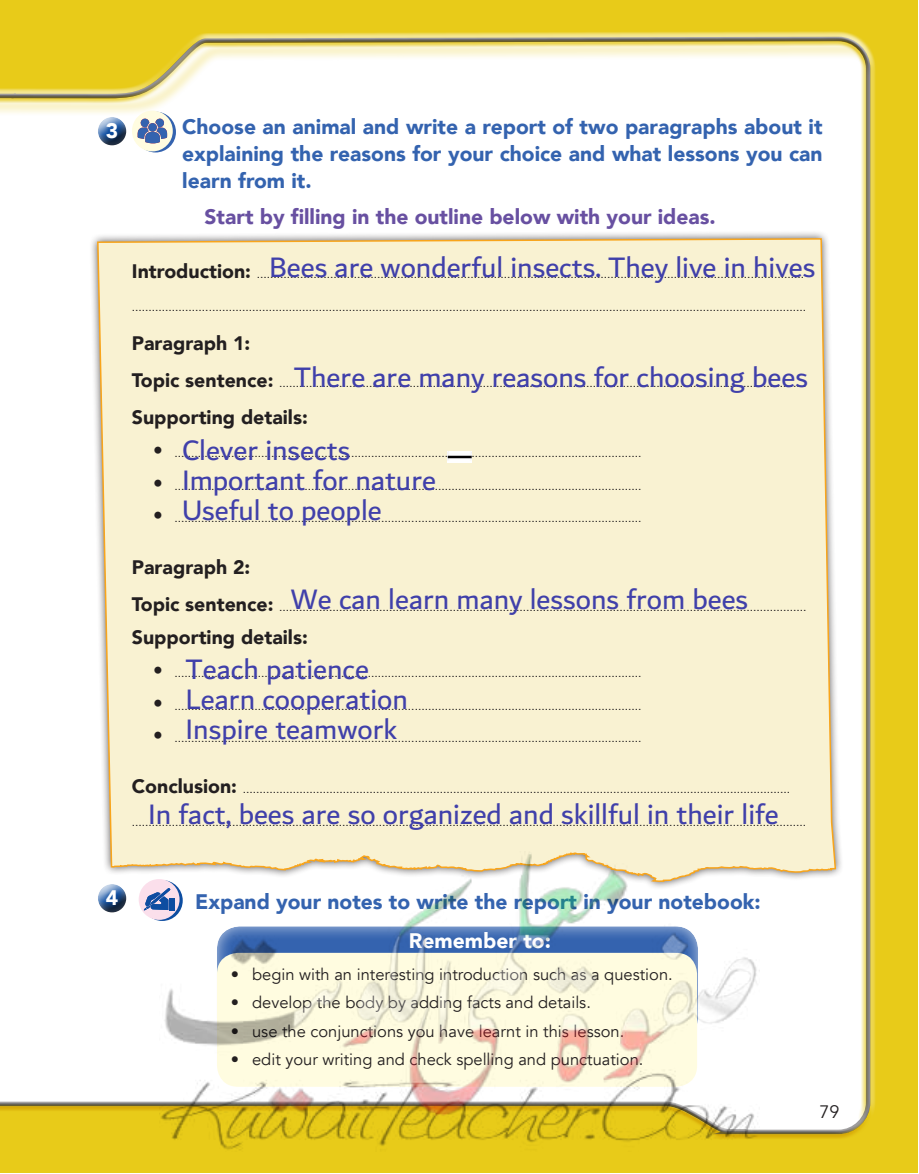
<style>
.page{position:relative;width:919px;height:1174px;background:#fff}
.page>*{position:absolute;margin:0;border:0;box-sizing:border-box;transform-origin:0 0}
.t1{font:30px/30px "Dubai";color:#4040aa}
.t2{font:900 21px/27px "Avenir";color:#3463af;text-align:justify}
.t3{font:900 21px "Avenir";color:#6850a1}
.t4{font:900 21px "Avenir";color:#fff}
.t5{font:900 19.5px "Avenir";color:#231f20}
.t6{font:18px "Avenir";color:#231f20}
.t7{font:16.5px "Avenir";color:#231f20}
.t8{font:12px "Arial";color:#231f20}
.s1{font-family:"Avenir";font-weight:900;font-size:19.5px}
</style>
<div class="page">
<div style="left:13px;top:1px;width:904px;height:1172px;background:#e8cb19"></div>
<div style="left:13px;top:39px;width:857px;height:1100px;background:#e8cb19;opacity:.75"></div>
<div style="left:0;top:1px;width:13px;height:1172px;background:#e8cb19"></div>
<div style="left:0;top:39px;width:13px;height:1100px;background:#e8cb19;opacity:.75"></div>
<div style="left:89px;top:230px;width:755px;height:660px;background:#231f20;opacity:.75"></div>
<div style="left:96px;top:237px;width:740px;height:645px;background:#f9f2d2"></div>
<svg style="left:135px;top:112px;width:41px;height:40px"></svg>
<div style="left:132px;top:111px;width:41px;height:40px;background:#fffce0;border-radius:50%"></div>
<svg style="left:137px;top:119px;width:30px;height:24px"></svg>
<div style="left:97px;top:114px;width:32px;height:22px;background:#fff;opacity:.75"></div>
<div style="left:97px;top:119px;width:32px;height:27px;background:#231f20;opacity:.75"></div>
<div style="left:97px;top:881px;width:32px;height:22px;background:#fff;opacity:.75"></div>
<div style="left:97px;top:886px;width:32px;height:27px;background:#231f20;opacity:.75"></div>
<div style="left:142px;top:880px;width:41px;height:41px;background:#7ea0cd;border-radius:50%"></div>
<div style="left:139px;top:879px;width:40px;height:41px;background:#fbdfeb;border-radius:50%"></div>
<svg style="left:144px;top:892px;width:15px;height:19px"></svg>
<img style="left:447px;top:451px;width:24px;height:12px">
<img style="left:159px;top:851px;width:600px;height:299px">
<h2 class="t4" style="left:106px;top:113px;width:14px">3</h2>
<h2 class="t2" style="left:182px;top:113px;width:642px">Choose an animal and write a report of two paragraphs about it explaining the reasons for your choice and what lessons you can learn from it.</h2>
<h2 class="t3" style="left:204px;top:199px;width:512px">Start by filling in the outline below with your ideas.</h2>
<h1 class="t1" style="left:269px;top:252px;width:548px">Bees are wonderful insects. They live in hives</h1>
<p class="t8" style="left:132px;top:266px;width:673px"><span class="s1">Introduction:</span> ....................................................................................................................................................................</p>
<p class="t8" style="left:132px;top:299px;width:675px">..........................................................................................................................................................................................................</p>
<h3 class="t5" style="left:132px;top:326px;width:120px">Paragraph 1:</h3>
<p class="t8" style="left:132px;top:375px;width:676px"><span class="s1">Topic sentence:</span> ..............................................................................................................................................................</p>
<h3 class="t5" style="left:132px;top:400px;width:177px">Supporting details:</h3>
<p class="t8" style="left:153px;top:445px;width:490px"><span class="s1">•</span> ............................................................................................................................................</p>
<p class="t8" style="left:153px;top:477px;width:490px"><span class="s1">•</span> ............................................................................................................................................</p>
<p class="t8" style="left:153px;top:510px;width:490px"><span class="s1">•</span> ............................................................................................................................................</p>
<h3 class="t5" style="left:132px;top:551px;width:120px">Paragraph 2:</h3>
<p class="t8" style="left:132px;top:599px;width:676px"><span class="s1">Topic sentence:</span> ..............................................................................................................................................................</p>
<h3 class="t5" style="left:132px;top:620px;width:177px">Supporting details:</h3>
<p class="t8" style="left:153px;top:665px;width:490px"><span class="s1">•</span> ............................................................................................................................................</p>
<p class="t8" style="left:153px;top:697px;width:490px"><span class="s1">•</span> ............................................................................................................................................</p>
<p class="t8" style="left:153px;top:730px;width:490px"><span class="s1">•</span> ............................................................................................................................................</p>
<p class="t8" style="left:132px;top:781px;width:659px"><span class="s1">Conclusion:</span> ....................................................................................................................................................................</p>
<p class="t8" style="left:132px;top:813px;width:675px">..........................................................................................................................................................................................................</p>
<h1 class="t1" style="left:294px;top:362px;width:515px">There are many reasons for choosing bees</h1>
<h1 class="t1" style="left:182px;top:434px;width:255px">Clever insects<br>Important for nature<br>Useful to people</h1>
<h1 class="t1" style="left:290px;top:583px;width:459px">We can learn many lessons from bees</h1>
<h1 class="t1" style="left:185px;top:653px;width:224px">Teach patience<br>Learn cooperation<br>Inspire teamwork</h1>
<h1 class="t1" style="left:148px;top:798px;width:632px">In fact, bees are so organized and skillful in their life</h1>
<h2 class="t4" style="left:106px;top:880px;width:14px">4</h2>
<h2 class="t2" style="left:195px;top:888px;width:567px">Expand your notes to write the report in your notebook:</h2>
<h2 class="t4" style="left:409px;top:922px;width:143px">Remember to:</h2>
<h3 class="t7" style="left:231px;top:964px;width:443px">• begin with an interesting introduction such as a question.</h3>
<h3 class="t7" style="left:231px;top:993px;width:361px">• develop the body by adding facts and details.</h3>
<h3 class="t7" style="left:231px;top:1021px;width:395px">• use the conjunctions you have learnt in this lesson.</h3>
<h3 class="t7" style="left:231px;top:1049px;width:414px">• edit your writing and check spelling and punctuation.</h3>
<h3 class="t6" style="left:819px;top:1100px;width:22px">79</h3>
</div>
